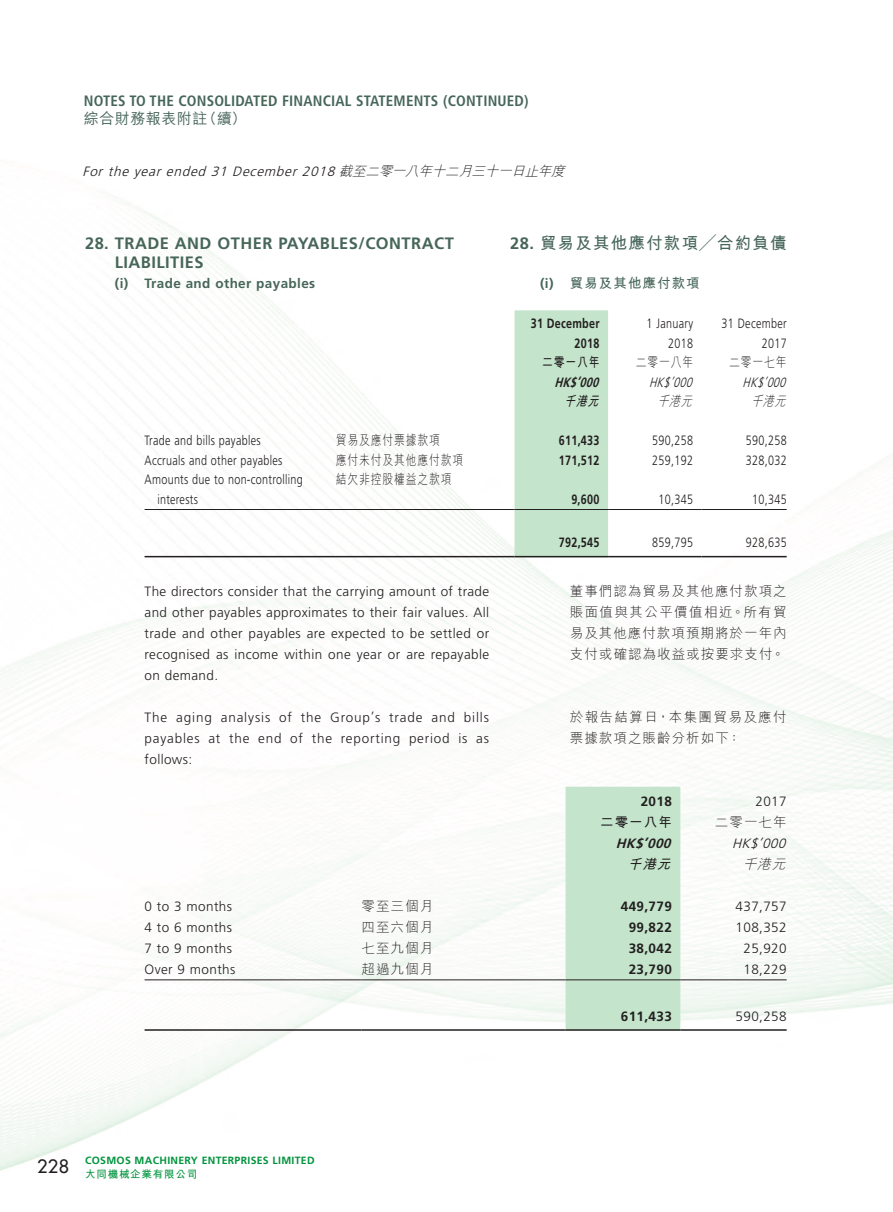
<style>
.page{position:relative;width:893px;height:1212px;background:#fff}
.page>*{position:absolute;margin:0;border:0;box-sizing:border-box;transform-origin:0 0}
.t1{font:500 18px "Futura Std";color:#231f20}
.Heading_1{font:700 16.5px/19.5px "Frutiger LT Std";letter-spacing:.03em;color:#47665a}
.C_Heading_1{font:700 16.5px "M Hei HK";letter-spacing:.075em;color:#47665a}
.t2{font:700 condensed 15px "Frutiger LT Std";letter-spacing:.01em;color:#47665a}
.t3{font:500 15px "M Hei HK";letter-spacing:.035em;color:#47665a}
.Body_Text{font:300 13.5px/21px "Frutiger LT Std";letter-spacing:.03em;color:#231f20;text-align:justify}
.Body_Text-2{font:300 13.5px/19.5px "Frutiger LT Std";letter-spacing:.03em;color:#231f20;scale:.8 1}
.C_Body_Text{font:300 13.5px/21px "M Hei HK";letter-spacing:.08em;color:#231f20;text-align:justify}
.Body_Text-3{font:italic 300 13.5px "Frutiger LT Std";color:#231f20}
.Body_Text-4{font:700 13.5px "Frutiger LT Std";letter-spacing:.03em;color:#231f20;scale:.8 1}
.Body_Text-5{font:300 13.5px "M Hei HK";letter-spacing:.08em;color:#231f20;scale:.8 1}
.Body_Text-6{font:700 13.5px "Frutiger LT Std";letter-spacing:.03em;color:#231f20}
.C_Body_Text-2{font:300 13.5px/21px "M Hei HK";letter-spacing:.105em;color:#231f20}
.Body_Text-7{font:300 13.5px "M Hei HK";letter-spacing:.08em;color:#231f20}
.Heading_2{font:700 13.5px "Frutiger LT Std";letter-spacing:.03em;color:#47665a}
.Body_Text-8{font:italic 300 13.5px "Frutiger LT Std";color:#231f20;scale:.8 1}
.C_Heading_2{font:700 13.5px "M Hei HK";letter-spacing:.08em;color:#47665a}
.Body_Text-9{font:italic 700 13.5px "Frutiger LT Std";color:#231f20;scale:.8 1}
.Body_Text-10{font:italic 700 13.5px "Frutiger LT Std";color:#231f20}
.Body_Text-11{font:italic 300 13.5px "M Hei HK";color:#231f20;scale:.8 1}
.Body_Text-12{font:700 13.5px "M Hei HK";letter-spacing:.08em;color:#231f20;scale:.8 1}
.Body_Text-13{font:700 13.5px "M Hei HK";letter-spacing:.08em;color:#231f20}
.Body_Text-14{font:italic 700 13.5px "M Hei HK";color:#231f20;scale:.8 1}
.Body_Text-15{font:italic 700 13.5px "M Hei HK";color:#231f20}
.Body_Text-16{font:italic 300 13.5px "M Hei HK";color:#231f20}
.t4{font:700 10.5px "Frutiger LT Std";letter-spacing:.03em;color:#00943d}
.t5{font:700 10.5px "M Hei HK";letter-spacing:.08em;color:#00943d}
.s1{font-family:"M Hei HK"}
.s2{font-family:"Frutiger LT Std"}
</style>
<div class="page">
<div style="left:514px;top:310px;width:94px;height:246px;background:#c4e5cc"></div>
<hr style="left:145px;top:509px;width:191px;height:1px;background:#231f20">
<hr style="left:336px;top:509px;width:178px;height:1px;background:#231f20">
<hr style="left:514px;top:509px;width:94px;height:1px;background:#231f20">
<hr style="left:608px;top:509px;width:94px;height:1px;background:#231f20">
<hr style="left:702px;top:509px;width:85px;height:1px;background:#231f20">
<hr style="left:145px;top:556px;width:191px;height:1px;background:#231f20">
<hr style="left:336px;top:556px;width:178px;height:1px;background:#231f20">
<hr style="left:514px;top:556px;width:94px;height:1px;background:#231f20">
<hr style="left:608px;top:556px;width:94px;height:1px;background:#231f20">
<hr style="left:702px;top:556px;width:85px;height:1px;background:#231f20">
<div style="left:566px;top:787px;width:114px;height:242px;background:#c4e5cc"></div>
<hr style="left:145px;top:979px;width:216px;height:1px;background:#231f20">
<hr style="left:361px;top:979px;width:205px;height:1px;background:#231f20">
<hr style="left:566px;top:979px;width:114px;height:1px;background:#231f20">
<hr style="left:680px;top:979px;width:107px;height:1px;background:#231f20">
<hr style="left:145px;top:1029px;width:216px;height:2px;background:#231f20">
<hr style="left:361px;top:1029px;width:205px;height:2px;background:#231f20">
<hr style="left:566px;top:1029px;width:114px;height:2px;background:#231f20">
<hr style="left:680px;top:1029px;width:107px;height:2px;background:#231f20">
<p class="t2" style="left:84px;top:92px;width:446px">NOTES TO THE CONSOLIDATED FINANCIAL STATEMENTS (CONTINUED)</p>
<p class="t3" style="left:84px;top:108px;width:164px">綜合財務報表附註（續）</p>
<p class="Body_Text-3" style="left:83px;top:164px;width:487px">For the year ended 31 December 2018 <span class="s1">截至二零一八年十二月三十一日止年度</span></p>
<p class="Heading_1" style="left:115px;top:233px;width:341px;text-indent:-30px">28. TRADE AND OTHER PAYABLES/CONTRACT<br>LIABILITIES</p>
<p class="Heading_2" style="left:115px;top:275px;width:202px">(i) Trade and other payables</p>
<p class="C_Heading_1" style="left:510px;top:231px;width:278px"><span class="s2">28.</span> 貿易及其他應付款項╱合約負債</p>
<p class="C_Heading_2" style="left:540px;top:273px;width:161px"><span class="s2">(i)</span> 貿易及其他應付款項</p>
<p class="Body_Text-4" style="left:531px;top:315px;width:88px">31 December</p>
<p class="Body_Text-4" style="left:575px;top:335px;width:33px">2018</p>
<p class="Body_Text-2" style="left:647px;top:314px;width:60px">1 January</p>
<p class="Body_Text-2" style="left:668px;top:333px;width:33px">2018</p>
<p class="Body_Text-2" style="left:722px;top:314px;width:83px">31 December</p>
<p class="Body_Text-2" style="left:762px;top:333px;width:33px">2017</p>
<p class="Body_Text-12" style="left:542px;top:352px;width:73px">二零一八年</p>
<p class="Body_Text-5" style="left:636px;top:355px;width:73px">二零一八年</p>
<p class="Body_Text-5" style="left:729px;top:355px;width:73px">二零一七年</p>
<p class="Body_Text-9" style="left:554px;top:374px;width:62px">HK$’000</p>
<p class="Body_Text-8" style="left:649px;top:374px;width:60px">HK$’000</p>
<p class="Body_Text-8" style="left:743px;top:374px;width:60px">HK$’000</p>
<p class="Body_Text-14" style="left:564px;top:391px;width:50px">千港元</p>
<p class="Body_Text-11" style="left:658px;top:394px;width:49px">千港元</p>
<p class="Body_Text-11" style="left:751px;top:394px;width:49px">千港元</p>
<p class="Body_Text-2" style="left:145px;top:431px;width:147px">Trade and bills payables</p>
<p class="Body_Text-5" style="left:336px;top:433px;width:131px">貿易及應付票據款項</p>
<p class="Body_Text-4" style="left:559px;top:432px;width:53px">611,433</p>
<p class="Body_Text-2" style="left:652px;top:431px;width:53px">590,258</p>
<p class="Body_Text-2" style="left:746px;top:431px;width:53px">590,258</p>
<p class="Body_Text-2" style="left:145px;top:450px;width:174px">Accruals and other payables</p>
<p class="Body_Text-5" style="left:336px;top:453px;width:161px">應付未付及其他應付款項</p>
<p class="Body_Text-4" style="left:559px;top:452px;width:53px">171,512</p>
<p class="Body_Text-2" style="left:652px;top:450px;width:53px">259,192</p>
<p class="Body_Text-2" style="left:746px;top:450px;width:53px">328,032</p>
<p class="Body_Text-2" style="left:157px;top:470px;width:183px;text-indent:-13px">Amounts due to non-controlling interests</p>
<p class="Body_Text-5" style="left:336px;top:472px;width:146px">結欠非控股權益之款項</p>
<p class="Body_Text-4" style="left:571px;top:491px;width:37px">9,600</p>
<p class="Body_Text-2" style="left:659px;top:489px;width:45px">10,345</p>
<p class="Body_Text-2" style="left:752px;top:489px;width:45px">10,345</p>
<p class="Body_Text-4" style="left:559px;top:534px;width:53px">792,545</p>
<p class="Body_Text-2" style="left:652px;top:533px;width:53px">859,795</p>
<p class="Body_Text-2" style="left:746px;top:533px;width:53px">928,635</p>
<p class="Body_Text" style="left:145px;top:581px;width:346px">The directors consider that the carrying amount of trade and other payables approximates to their fair values. All trade and other payables are expected to be settled or recognised as income within one year or are repayable on demand.</p>
<p class="Body_Text" style="left:145px;top:707px;width:346px">The aging analysis of the Group’s trade and bills payables at the end of the reporting period is as follows:</p>
<p class="C_Body_Text" style="left:570px;top:580px;width:218px">董事們認為貿易及其他應付款項之賬面值與其公平價值相近。所有貿易及其他應付款項預期將於一年內支付或確認為收益或按要求支付。</p>
<p class="C_Body_Text-2" style="left:570px;top:706px;width:218px">於報告結算日，本集團貿易及應付票據款項之賬齡分析如下：</p>
<p class="Body_Text-6" style="left:641px;top:793px;width:33px">2018</p>
<p class="Body_Text" style="left:755px;top:791px;width:33px">2017</p>
<p class="Body_Text-13" style="left:600px;top:812px;width:73px">二零一八年</p>
<p class="Body_Text-7" style="left:715px;top:815px;width:73px">二零一七年</p>
<p class="Body_Text-10" style="left:616px;top:835px;width:61px">HK$’000</p>
<p class="Body_Text-3" style="left:732px;top:836px;width:59px">HK$’000</p>
<p class="Body_Text-15" style="left:628px;top:854px;width:49px">千港元</p>
<p class="Body_Text-16" style="left:743px;top:857px;width:48px">千港元</p>
<p class="Body_Text" style="left:145px;top:896px;width:89px">0 to 3 months</p>
<p class="Body_Text-7" style="left:361px;top:899px;width:73px">零至三個月</p>
<p class="Body_Text-6" style="left:621px;top:898px;width:53px">449,779</p>
<p class="Body_Text" style="left:736px;top:896px;width:53px">437,757</p>
<p class="Body_Text" style="left:145px;top:917px;width:89px">4 to 6 months</p>
<p class="Body_Text-7" style="left:361px;top:920px;width:73px">四至六個月</p>
<p class="Body_Text-6" style="left:629px;top:919px;width:45px">99,822</p>
<p class="Body_Text" style="left:736px;top:917px;width:53px">108,352</p>
<p class="Body_Text" style="left:145px;top:938px;width:89px">7 to 9 months</p>
<p class="Body_Text-7" style="left:361px;top:941px;width:73px">七至九個月</p>
<p class="Body_Text-6" style="left:629px;top:940px;width:45px">38,042</p>
<p class="Body_Text" style="left:743px;top:938px;width:45px">25,920</p>
<p class="Body_Text" style="left:145px;top:959px;width:92px">Over 9 months</p>
<p class="Body_Text-7" style="left:361px;top:962px;width:73px">超過九個月</p>
<p class="Body_Text-6" style="left:629px;top:961px;width:45px">23,790</p>
<p class="Body_Text" style="left:743px;top:959px;width:45px">18,229</p>
<p class="Body_Text-6" style="left:621px;top:1008px;width:53px">611,433</p>
<p class="Body_Text" style="left:736px;top:1005px;width:53px">590,258</p>
<h1 class="t1" style="left:37px;top:1155px;width:34px">228</h1>
<p class="t4" style="left:85px;top:1154px;width:231px">COSMOS MACHINERY ENTERPRISES LIMITED</p>
<p class="t5" style="left:85px;top:1166px;width:114px">大同機械企業有限公司</p>
</div>
